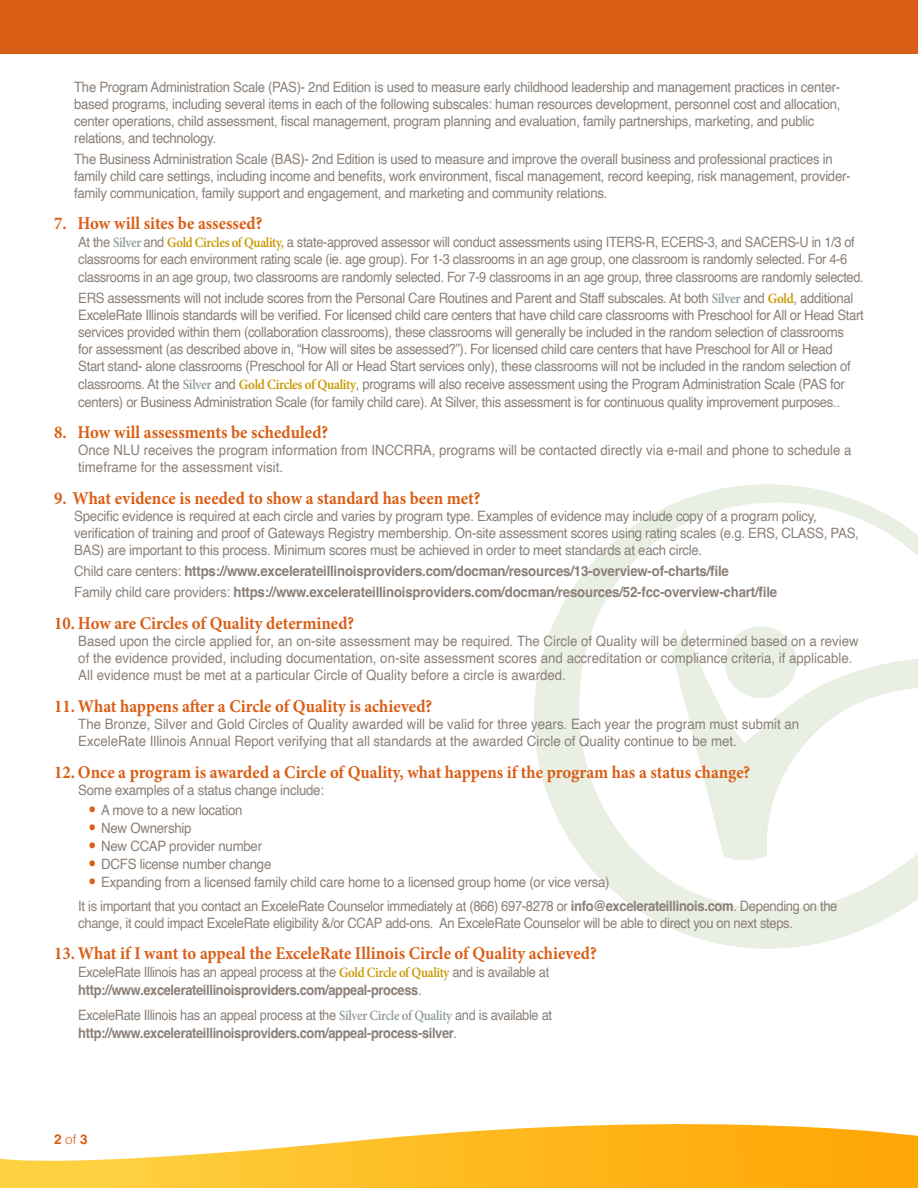
<style>
.page{position:relative;width:918px;height:1188px;background:#fff}
.page>*{position:absolute;margin:0;border:0;box-sizing:border-box;transform-origin:0 0}
.t1{font:700 18px "Minion Pro";color:#d95e16;scale:.93 1}
.t2{font:14.25px/17.2px "Helvetica";letter-spacing:-.02em;color:#8b8078;scale:.92 1}
.t3{font:14.25px/17.1px "Helvetica";color:#8b8078;scale:.93 1}
.t4{font:14.25px/17.1px "Helvetica";letter-spacing:-.02em;color:#8b8078;scale:.93 1}
.t5{font:14.25px/17.1px "Helvetica";letter-spacing:-.02em;color:#8b8078;scale:.9 1}
.t6{font:700 14.25px/21.5px "Helvetica";letter-spacing:-.015em;color:#8b8078;scale:.93 1}
.t7{font:700 14.25px/18px "Helvetica";letter-spacing:-.015em;color:#8b8078;scale:.9 1}
.t8{font:14.25px "Helvetica";letter-spacing:-.02em;color:#8b8078;scale:.91 1}
.t9{font:700 13.5px "Helvetica";color:#d95e16}
.s1{font-family:"Minion Pro";font-weight:600;color:#919d9d}
.s2{font-family:"Minion Pro";font-weight:600;color:#c99700}
.s3{font-weight:400}
.s4{font-size:27px;color:#d95e16}
.s5{font-weight:700}
.s6{font-weight:300}
</style>
<div class="page">
<svg style="left:534px;top:484px;width:384px;height:465px"></svg>
<svg style="left:0;top:1124px;width:918px;height:64px"></svg>
<div style="left:0;top:0;width:918px;height:54px;background:#d95e16"></div>
<p class="t2" style="left:74px;top:79px;width:835px">The Program Administration Scale (PAS)- 2nd Edition is used to measure early childhood leadership and management practices in center&shy;based programs, including several items in each of the following subscales: human resources development, personnel cost and allocation, center operations, child assessment, fiscal management, program planning and evaluation, family partnerships, marketing, and public relations, and technology.</p>
<p class="t2" style="left:74px;top:150px;width:845px">The Business Administration Scale (BAS)- 2nd Edition is used to measure and improve the overall business and professional practices in family child care settings, including income and benefits, work environment, fiscal management, record keeping, risk management, provider&shy;family communication, family support and engagement, and marketing and community relations.</p>
<p class="t1" style="left:54px;top:211px;width:226px">7. How will sites be assessed?</p>
<p class="t5" style="left:78px;top:234px;width:874px">At the <span class="s1">Silver</span> and <span class="s2">Gold Circles of Quality,</span> a state-approved assessor will conduct assessments using ITERS-R, ECERS-3, and SACERS-U in 1/3 of classrooms for each environment rating scale (ie. age group). For 1-3 classrooms in an age group, one classroom is randomly selected. For 4-6 classrooms in an age group, two classrooms are randomly selected. For 7-9 classrooms in an age group, three classrooms are randomly selected.</p>
<p class="t2" style="left:78px;top:290px;width:855px">ERS assessments will not include scores from the Personal Care Routines and Parent and Staff subscales. At both <span class="s1">Silver</span> and <span class="s2">Gold</span>, additional ExceleRate Illinois standards will be verified. For licensed child care centers that have child care classrooms with Preschool for All or Head Start services provided within them (collaboration classrooms), these classrooms will generally be included in the random selection of classrooms<br>for assessment (as described above in, “How will sites be assessed?”). For licensed child care centers that have Preschool for All or Head<br>Start stand- alone classrooms (Preschool for All or Head Start services only), these classrooms will not be included in the random selection of classrooms. At the <span class="s1">Silver</span> and <span class="s2">Gold Circles of Quality</span>, programs will also receive assessment using the Program Administration Scale (PAS for centers) or Business Administration Scale (for family child care). At Silver, this assessment is for continuous quality improvement purposes..</p>
<p class="t1" style="left:54px;top:420px;width:296px">8. How will assessments be scheduled?</p>
<p class="t3" style="left:78px;top:442px;width:833px">Once NLU receives the program information from INCCRRA, programs will be contacted directly via e-mail and phone to schedule a timeframe for the assessment visit.</p>
<p class="t1" style="left:54px;top:486px;width:460px">9. What evidence is needed to show a standard has been met?</p>
<p class="t4" style="left:74px;top:508px;width:845px">Specific evidence is required at each circle and varies by program type. Examples of evidence may include copy of a program policy, verification of training and proof of Gateways Registry membership. On-site assessment scores using rating scales (e.g. ERS, CLASS, PAS,<br>BAS) are important to this process. Minimum scores must be achieved in order to meet standards at each circle.</p>
<p class="t6" style="left:74px;top:562px;width:757px"><span class="s3">Child care centers:</span> https://www.excelerateillinoisproviders.com/docman/resources/13-overview-of-charts/file<br><span class="s3">Family child care providers:</span> https://www.excelerateillinoisproviders.com/docman/resources/52-fcc-overview-chart/file</p>
<p class="t1" style="left:54px;top:611px;width:324px">10. How are Circles of Quality determined?</p>
<p class="t3" style="left:78px;top:633px;width:841px">Based upon the circle applied for, an on-site assessment may be required. The Circle of Quality will be determined based on a review of the evidence provided, including documentation, on-site assessment scores and accreditation or compliance criteria, if applicable.<br>All evidence must be met at a particular Circle of Quality before a circle is awarded.</p>
<p class="t1" style="left:54px;top:693px;width:408px">11. What happens after a Circle of Quality is achieved?</p>
<p class="t3" style="left:78px;top:716px;width:777px">The Bronze, Silver and Gold Circles of Quality awarded will be valid for three years. Each year the program must submit an<br>ExceleRate Illinois Annual Report verifying that all standards at the awarded Circle of Quality continue to be met.</p>
<p class="t1" style="left:54px;top:759px;width:750px">12. Once a program is awarded a Circle of Quality, what happens if the program has a status change?</p>
<p class="t4" style="left:78px;top:782px;width:266px">Some examples of a status change include:</p>
<p class="t4" style="left:88px;top:802px;width:168px"><span class="s4">•</span> A move to a new location</p>
<p class="t4" style="left:88px;top:820px;width:113px"><span class="s4">•</span> New Ownership</p>
<p class="t4" style="left:88px;top:838px;width:189px"><span class="s4">•</span> New CCAP provider number</p>
<p class="t4" style="left:88px;top:856px;width:199px"><span class="s4">•</span> DCFS license number change</p>
<p class="t4" style="left:78px;top:870px;width:818px;line-height:23.9px;text-indent:9px"><span class="s4">•</span> Expanding from a licensed family child care home to a licensed group home (or vice versa)<br>It is important that you contact an ExceleRate Counselor immediately at (866) 697-8278 or <span class="s5">info@excelerateillinois.com</span>. Depending on the</p>
<p class="t8" style="left:78px;top:912px;width:787px">change, it could impact ExceleRate eligibility &amp;/or CCAP add-ons. An ExceleRate Counselor will be able to direct you on next steps.</p>
<p class="t1" style="left:54px;top:941px;width:585px">13. What if I want to appeal the ExceleRate Illinois Circle of Quality achieved?</p>
<p class="t5" style="left:78px;top:964px;width:525px;line-height:18px">ExceleRate Illinois has an appeal process at the <span class="s2">Gold Circle of Quality</span> and is available at <span class="s5">http://www.excelerateillinoisproviders.com/appeal-process</span>.</p>
<p class="t7" style="left:78px;top:1008px;width:528px"><span class="s3">ExceleRate Illinois has an appeal process at the</span> <span class="s1">Silver Circle of Quality</span> <span class="s3">and is available at </span>http://www.excelerateillinoisproviders.com/appeal-process-silver<span class="s3">.</span></p>
<p class="t9" style="left:54px;top:1131px;width:35px">2<span class="s6">of</span>3</p>
</div>
